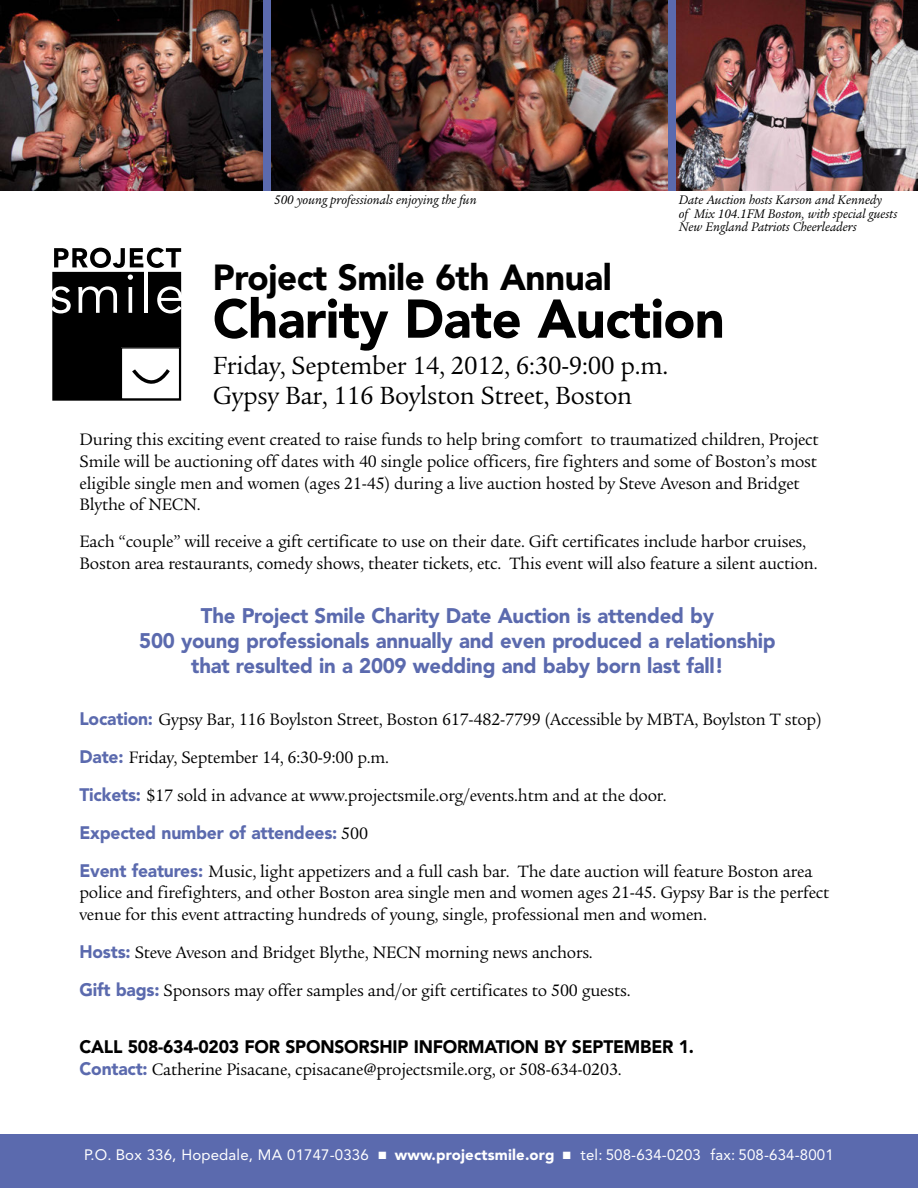
<style>
.page{position:relative;width:918px;height:1188px;background:#fff}
.page>*{position:absolute;margin:0;border:0;box-sizing:border-box;transform-origin:0 0}
.t1{font:900 54px "Avenir";letter-spacing:-.01em;color:#000}
.t2{font:900 36px "Avenir";letter-spacing:-.01em;color:#000}
.t3{font:27px/30px "Legacy Serif";letter-spacing:-.01em;color:#000}
.t4{font:900 21px/25.2px "Avenir";letter-spacing:-.01em;color:#5b6aae;text-align:center}
.t5{font:18px/21.6px "Legacy Serif";letter-spacing:-.01em;color:#000}
.t6{font:900 18px "Avenir";letter-spacing:-.01em;color:#000}
.t7{font:900 18px "Avenir";letter-spacing:-.01em;color:#5b6aae}
.t8{font:15px "Avenir";letter-spacing:.01em;color:#fff}
.t9{font:italic 13.5px/13.5px "Legacy Serif";color:#000}
.s1{font-family:"Avenir";font-weight:900;color:#5b6aae}
.s2{font-family:"Legacy Serif";font-weight:400;color:#000}
.s3{font-weight:900}
</style>
<div class="page">
<div style="left:0;top:1134px;width:918px;height:54px;background:#5b6aae"></div>
<div style="left:53px;top:273px;width:127px;height:127px;background:#000"></div>
<div style="left:52px;top:272px;width:129px;height:129px;border:1px solid #000"></div>
<div style="left:121px;top:348px;width:59px;height:51px;background:#fff"></div>
<div style="left:121px;top:347px;width:59px;height:53px;border:1px solid #000"></div>
<svg style="left:132px;top:369px;width:38px;height:15px"></svg>
<svg style="left:54px;top:248px;width:127px;height:20px"></svg>
<svg style="left:52px;top:286px;width:19px;height:27px"></svg>
<svg style="left:78px;top:286px;width:39px;height:27px"></svg>
<svg style="left:128px;top:274px;width:5px;height:39px"></svg>
<hr style="left:144px;top:271px;width:4px;height:42px;background:#fff">
<svg style="left:157px;top:286px;width:25px;height:27px"></svg>
<img style="left:0;top:0;width:263px;height:190px">
<img style="left:676px;top:0;width:242px;height:190px">
<img style="left:272px;top:0;width:396px;height:190px">
<p class="t9" style="left:274px;top:194px;width:204px">500 young professionals enjoying the fun</p>
<p class="t9" style="left:679px;top:194px;width:220px">Date Auction hosts Karson and Kennedy<br>of Mix 104.1FM Boston, with special guests<br>New England Patriots Cheerleaders</p>
<h2 class="t2" style="left:213px;top:262px;width:400px">Project Smile 6th Annual</h2>
<h1 class="t1" style="left:213px;top:297px;width:514px">Charity Date Auction</h1>
<h3 class="t3" style="left:213px;top:353px;width:457px">Friday, September 14, 2012, 6:30-9:00 p.m.<br>Gypsy Bar, 116 Boylston Street, Boston</h3>
<p class="t5" style="left:80px;top:431px;width:741px">During this exciting event created to raise funds to help bring comfort to traumatized children, Project Smile will be auctioning off dates with 40 single police officers, fire fighters and some of Boston’s most eligible single men and women (ages 21-45) during a live auction hosted by Steve Aveson and Bridget Blythe of NECN.</p>
<p class="t5" style="left:80px;top:533px;width:740px">Each “couple” will receive a gift certificate to use on their date. Gift certificates include harbor cruises,<br>Boston area restaurants, comedy shows, theater tickets, etc. This event will also feature a silent auction.</p>
<p class="t4" style="left:139px;top:605px;width:638px">The Project Smile Charity Date Auction is attended by<br>500 young professionals annually and even produced a relationship that resulted in a 2009 wedding and baby born last fall!</p>
<p class="t5" style="left:80px;top:702px;width:744px;line-height:38px"><span class="s1">Location:</span> Gypsy Bar, 116 Boylston Street, Boston 617-482-7799 (Accessible by MBTA, Boylston T stop)<br><span class="s1">Date:</span> Friday, September 14, 6:30-9:00 p.m.<br><span class="s1">Tickets:</span> $17 sold in advance at www.projectsmile.org/events.htm and at the door.</p>
<p class="t7" style="left:80px;top:825px;width:290px">Expected number of attendees: <span class="s2">500</span></p>
<p class="t5" style="left:79px;top:862px;width:751px"><span class="s1">Event features:</span> Music, light appetizers and a full cash bar. The date auction will feature Boston area police and firefighters, and other Boston area single men and women ages 21-45. Gypsy Bar is the perfect venue for this event attracting hundreds of young, single, professional men and women.</p>
<p class="t5" style="left:79px;top:935px;width:553px;line-height:38px"><span class="s1">Hosts:</span> Steve Aveson and Bridget Blythe, NECN morning news anchors.<br><span class="s1">Gift bags:</span> Sponsors may offer samples and/or gift certificates to 500 guests.</p>
<p class="t6" style="left:79px;top:1040px;width:616px">CALL 508-634-0203 FOR SPONSORSHIP INFORMATION BY SEPTEMBER 1.</p>
<p class="t5" style="left:79px;top:1060px;width:544px"><span class="s1">Contact:</span> Catherine Pisacane, cpisacane@projectsmile.org, or 508-634-0203.</p>
<p class="t8" style="left:84px;top:1149px;width:751px">P.O. Box 336, Hopedale, MA 01747-0336 ■ <span class="s3">www.projectsmile.org</span> ■ tel: 508-634-0203 fax: 508-634-8001</p>
</div>
